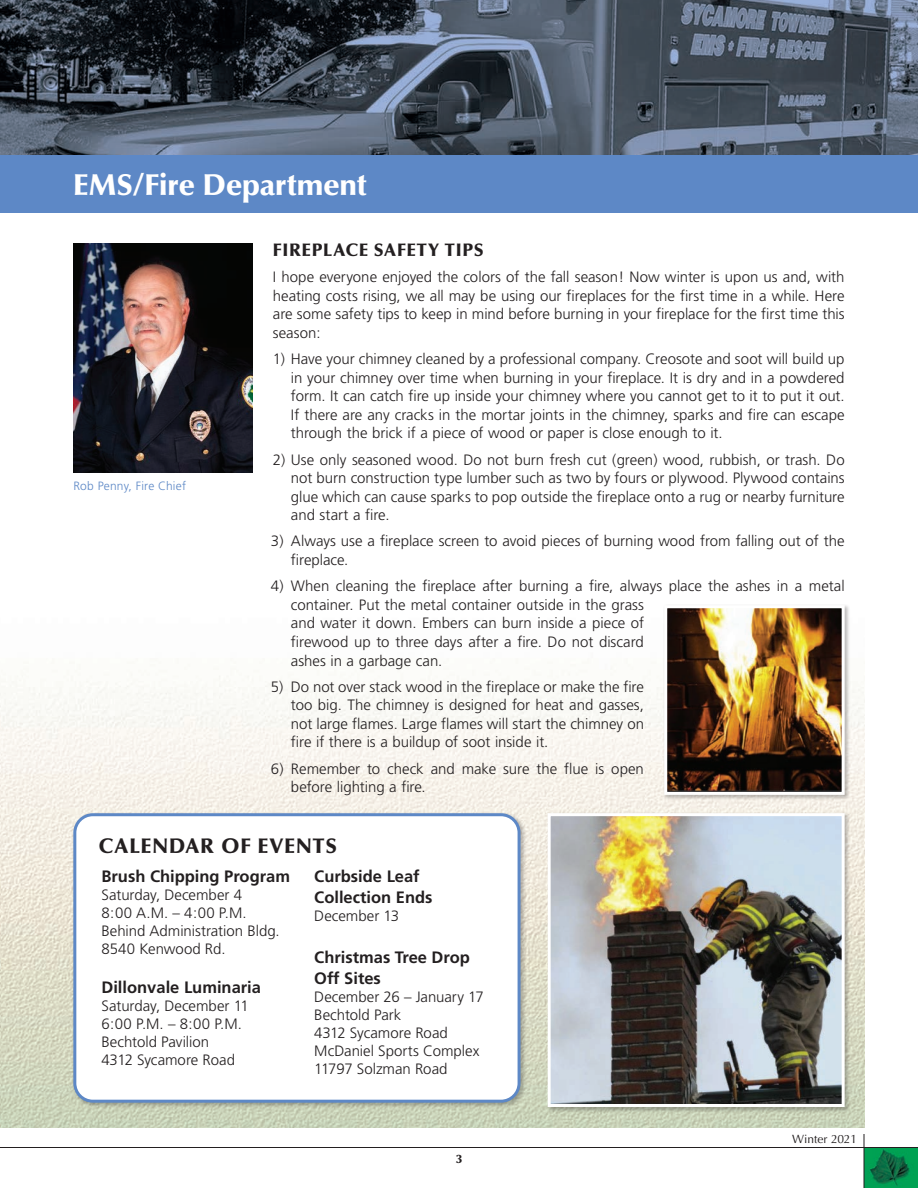
<style>
.page{position:relative;width:918px;height:1188px;background:#fff}
.page>*{position:absolute;margin:0;border:0;box-sizing:border-box;transform-origin:0 0}
.t1{font:900 30px "Optima";letter-spacing:-.01em;color:#fff}
.t2{font:900 21px "Optima";letter-spacing:.035em;color:#231f20}
.t3{font:900 18px "Optima";letter-spacing:.035em;color:#231f20}
.t4{font:700 16.5px/21px "Frutiger";color:#231f20}
.t5{font:300 15px/18.6px "Frutiger";color:#231f20}
.t6{font:300 12px "Frutiger";letter-spacing:.015em;color:#5d88c6}
.t7{font:12px "Optima";color:#231f20}
.t8{font:900 12px "Optima";color:#231f20}
</style>
<div class="page">
<img style="left:865px;top:1148px;width:53px;height:40px">
<hr style="left:864px;top:1134px;width:1px;height:54px;background:#231f20">
<hr style="left:0;top:1147px;width:918px;height:1px;background:#231f20">
<img style="left:0;top:212px;width:864px;height:915px">
<img style="left:0;top:0;width:918px;height:155px">
<div style="left:0;top:155px;width:918px;height:57px;background:#5d88c6"></div>
<img style="left:73px;top:243px;width:180px;height:229px">
<div style="left:547px;top:812px;width:303px;height:301px;background:#231f20;opacity:.3"></div>
<img style="left:552px;top:817px;width:289px;height:286px">
<div style="left:548px;top:813px;width:297px;height:294px;border:3px solid #fff"></div>
<div style="left:663px;top:604px;width:187px;height:197px;background:#231f20;opacity:.3"></div>
<img style="left:668px;top:609px;width:173px;height:182px">
<div style="left:664px;top:605px;width:181px;height:190px;border:3px solid #fff"></div>
<div style="left:72px;top:812px;width:455px;height:297px;background:#231f20;opacity:.3"></div>
<div style="left:75px;top:815px;width:444px;height:286px;background:#fff;border-radius:18px"></div>
<div style="left:73px;top:813px;width:448px;height:290px;border:3px solid #5d88c6;border-radius:18px"></div>
<h1 class="t1" style="left:73px;top:167px;width:295px">EMS/Fire Department</h1>
<p class="t6" style="left:73px;top:479px;width:114px">Rob Penny, Fire Chief</p>
<p class="t3" style="left:273px;top:239px;width:213px">FIREPLACE SAFETY TIPS</p>
<p class="t5" style="left:273px;top:268px;width:573px;text-align:justify">I hope everyone enjoyed the colors of the fall season! Now winter is upon us and, with heating costs rising, we all may be using our fireplaces for the first time in a while. Here are some safety tips to keep in mind before burning in your fireplace for the first time this season:</p>
<p class="t5" style="left:291px;top:350px;width:555px;text-align:justify;text-indent:-18px">1) Have your chimney cleaned by a professional company. Creosote and soot will build up in your chimney over time when burning in your fireplace. It is dry and in a powdered form. It can catch fire up inside your chimney where you cannot get to it to put it out.<br>If there are any cracks in the mortar joints in the chimney, sparks and fire can escape through the brick if a piece of wood or paper is close enough to it.</p>
<p class="t5" style="left:291px;top:450px;width:555px;text-align:justify;text-indent:-18px">2) Use only seasoned wood. Do not burn fresh cut (green) wood, rubbish, or trash. Do not burn construction type lumber such as two by fours or plywood. Plywood contains glue which can cause sparks to pop outside the fireplace onto a rug or nearby furniture and start a fire.</p>
<p class="t5" style="left:291px;top:532px;width:555px;text-indent:-20px">3) Always use a fireplace screen to avoid pieces of burning wood from falling out of the fireplace.</p>
<p class="t5" style="left:291px;top:577px;width:555px;text-indent:-20px">4) When cleaning the fireplace after burning a fire, always place the ashes in a metal container. Put the metal container outside in the grass<br>and water it down. Embers can burn inside a piece of<br>firewood up to three days after a fire. Do not discard<br>ashes in a garbage can.</p>
<p class="t5" style="left:291px;top:677px;width:355px;text-align:justify;text-indent:-20px">5) Do not over stack wood in the fireplace or make the fire too big. The chimney is designed for heat and gasses, not large flames. Large flames will start the chimney on fire if there is a buildup of soot inside it.</p>
<p class="t5" style="left:291px;top:759px;width:355px;text-indent:-20px">6) Remember to check and make sure the flue is open before lighting a fire.</p>
<h2 class="t2" style="left:99px;top:833px;width:240px">CALENDAR OF EVENTS</h2>
<p class="t4" style="left:314px;top:866px;width:120px">Curbside Leaf<br>Collection Ends</p>
<p class="t5" style="left:314px;top:907px;width:86px">December 13</p>
<p class="t4" style="left:314px;top:947px;width:157px">Christmas Tree Drop<br>Off Sites</p>
<p class="t5" style="left:314px;top:988px;width:171px;line-height:18px">December 26 – January 17<br>Bechtold Park<br>4312 Sycamore Road<br>McDaniel Sports Complex<br>11797 Solzman Road</p>
<p class="t4" style="left:101px;top:866px;width:190px">Brush Chipping Program</p>
<p class="t5" style="left:101px;top:886px;width:180px;line-height:18px">Saturday, December 4<br>8:00 A.M. – 4:00 P.M.<br>Behind Administration Bldg.<br>8540 Kenwood Rd.</p>
<p class="t4" style="left:101px;top:977px;width:161px">Dillonvale Luminaria</p>
<p class="t5" style="left:101px;top:997px;width:149px;line-height:18px">Saturday, December 11<br>6:00 P.M. – 8:00 P.M.<br>Bechtold Pavilion<br>4312 Sycamore Road</p>
<p class="t8" style="left:456px;top:1152px;width:7px">3</p>
<p class="t7" style="left:792px;top:1132px;width:67px">Winter 2021</p>
</div>
